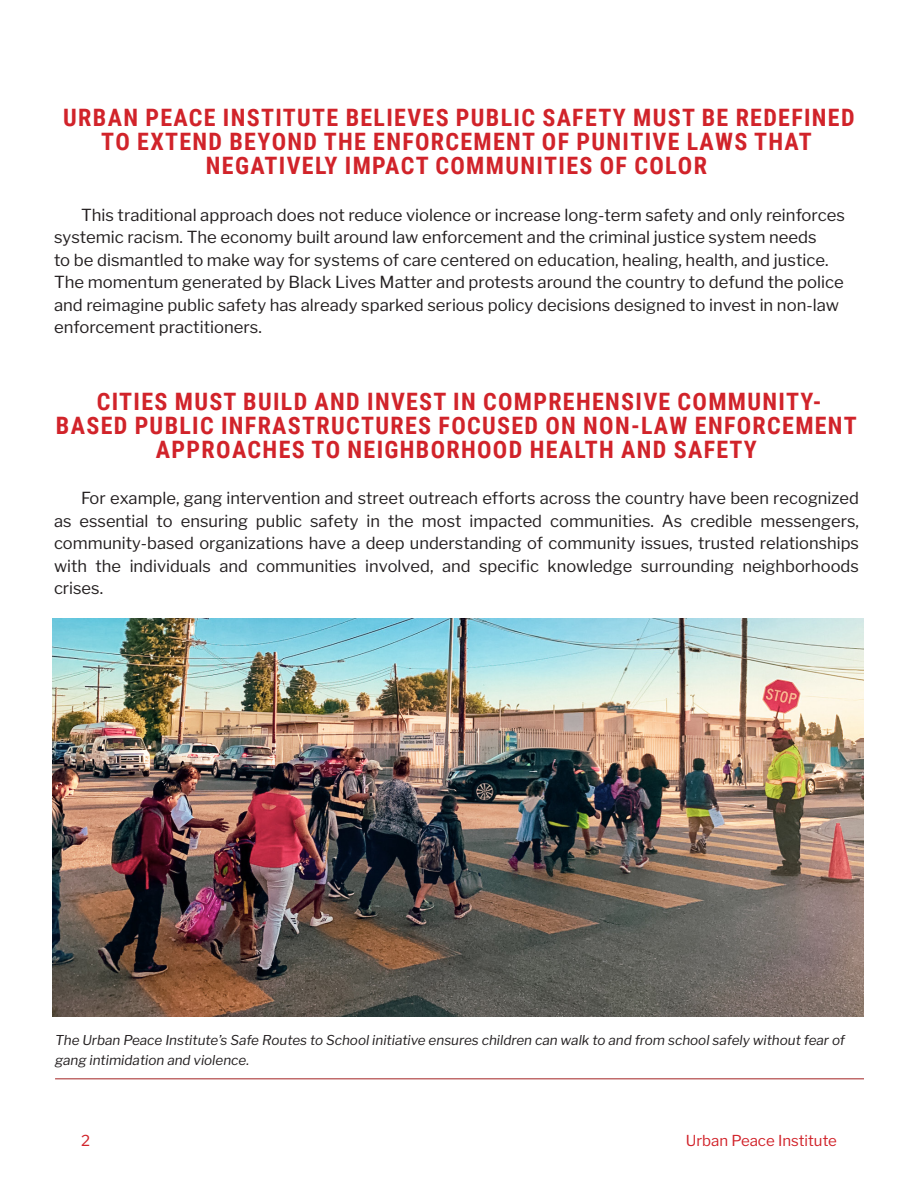
<style>
.page{position:relative;width:918px;height:1188px;background:#fff}
.page>*{position:absolute;margin:0;border:0;box-sizing:border-box;transform-origin:0 0}
.Body_main{font:700 24px/24px "Roboto Condensed";letter-spacing:.055em;color:#d1232a;text-align:center}
.Body_main-2{font:16.5px/22.5px "Libre Franklin";color:#231f20}
.t1{font:15px "Libre Franklin";color:#d1232a}
.Table_Caption{font:italic 13.5px/19.5px "Libre Franklin";color:#231f20}
</style>
<div class="page">
<img style="left:53px;top:619px;width:810px;height:397px">
<hr style="left:55px;top:1078px;width:809px;height:1px;background:#a32221">
<p class="Body_main" style="left:63px;top:105px;width:793px">URBAN PEACE INSTITUTE BELIEVES PUBLIC SAFETY MUST BE REDEFINED<br>TO EXTEND BEYOND THE ENFORCEMENT OF PUNITIVE LAWS THAT<br>NEGATIVELY IMPACT COMMUNITIES OF COLOR</p>
<p class="Body_main-2" style="left:54px;top:204px;width:793px;text-indent:27px">This traditional approach does not reduce violence or increase long-term safety and only reinforces systemic racism. The economy built around law enforcement and the criminal justice system needs<br>to be dismantled to make way for systems of care centered on education, healing, health, and justice.<br>The momentum generated by Black Lives Matter and protests around the country to defund the police and reimagine public safety has already sparked serious policy decisions designed to invest in non-law enforcement practitioners.</p>
<p class="Body_main" style="left:56px;top:388px;width:803px">CITIES MUST BUILD AND INVEST IN COMPREHENSIVE COMMUNITY-<br>BASED PUBLIC INFRASTRUCTURES FOCUSED ON NON-LAW ENFORCEMENT<br>APPROACHES TO NEIGHBORHOOD HEALTH AND SAFETY</p>
<p class="Body_main-2" style="left:54px;top:487px;width:806px;text-align:justify;text-indent:27px">For example, gang intervention and street outreach efforts across the country have been recognized as essential to ensuring public safety in the most impacted communities. As credible messengers, community-based organizations have a deep understanding of community issues, trusted relationships with the individuals and communities involved, and specific knowledge surrounding neighborhoods crises.</p>
<p class="Table_Caption" style="left:55px;top:1031px;width:792px">The Urban Peace Institute’s Safe Routes to School initiative ensures children can walk to and from school safely without fear of gang intimidation and violence.</p>
<p class="t1" style="left:81px;top:1132px;width:10px">2</p>
<p class="t1" style="left:686px;top:1132px;width:153px">Urban Peace Institute</p>
</div>
